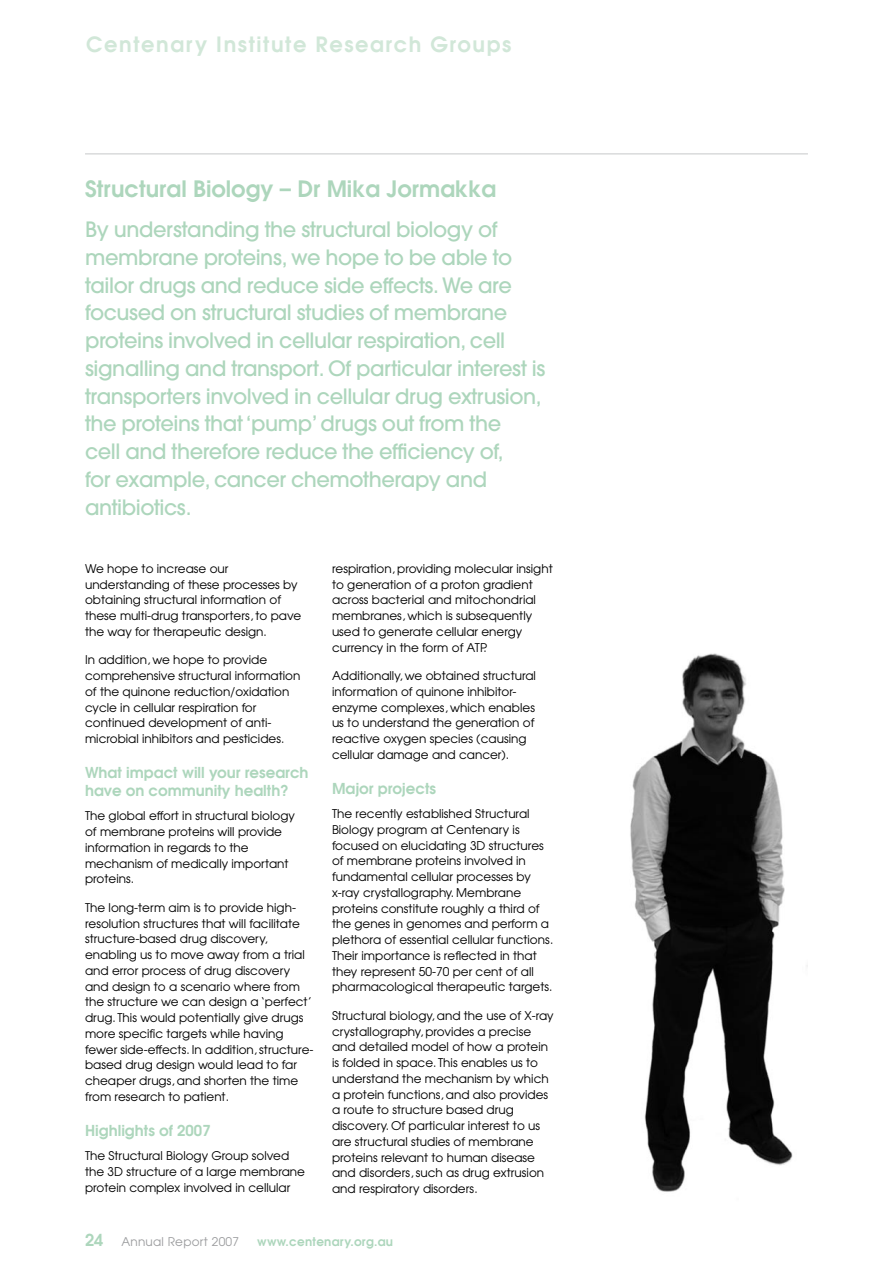
<style>
.page{position:relative;width:893px;height:1263px;background:#fff}
.page>*{position:absolute;margin:0;border:0;box-sizing:border-box;transform-origin:0 0}
.t1{font:600 22.5px "Avant Garde";color:#add6bc}
.t2{font:500 21px/27.8px "Avant Garde";letter-spacing:-.02em;color:#add6bc}
.t3{font:600 21px "Avant Garde";letter-spacing:.075em;color:#d1e7d8}
.t4{font:600 16.5px "Avant Garde";color:#add6bc}
.t5{font:600 15px/18px "Avant Garde";color:#add6bc}
.t6{font:12px/15.8px "Avant Garde";color:#000}
.t7{font:600 12px "Avant Garde";letter-spacing:.02em;color:#add6bc}
.t8{font:12px "Avant Garde";letter-spacing:.02em;color:#9c9d9f}
</style>
<div class="page">
<img style="left:630px;top:653px;width:178px;height:539px">
<hr style="left:85px;top:153px;width:723px;height:2px;background:#d9dadb">
<h2 class="t3" style="left:86px;top:31px;width:427px">Centenary Institute Research Groups</h2>
<h1 class="t1" style="left:85px;top:174px;width:413px">Structural Biology – Dr Mika Jormakka</h1>
<p class="t2" style="left:85px;top:216px;width:462px">By understanding the structural biology of membrane proteins, we hope to be able to tailor drugs and reduce side effects. We are focused on structural studies of membrane proteins involved in cellular respiration, cell signalling and transport. Of particular interest is transporters involved in cellular drug extrusion, the proteins that ‘pump’ drugs out from the<br>cell and therefore reduce the efficiency of,<br>for example, cancer chemotherapy and antibiotics.</p>
<p class="t6" style="left:85px;top:560px;width:218px">We hope to increase our understanding of these processes by obtaining structural information of these multi-drug transporters, to pave the way for therapeutic design.</p>
<p class="t6" style="left:85px;top:652px;width:217px">In addition, we hope to provide comprehensive structural information of the quinone reduction/oxidation cycle in cellular respiration for continued development of anti&shy;microbial inhibitors and pesticides.</p>
<p class="t5" style="left:85px;top:763px;width:225px">What impact will your research have on community health?</p>
<p class="t6" style="left:85px;top:808px;width:211px">The global effort in structural biology of membrane proteins will provide information in regards to the mechanism of medically important proteins.</p>
<p class="t6" style="left:85px;top:899px;width:230px">The long-term aim is to provide high&shy;resolution structures that will facilitate structure-based drug discovery, enabling us to move away from a trial and error process of drug discovery and design to a scenario where from the structure we can design a ‘perfect’ drug. This would potentially give drugs more specific targets while having fewer side-effects. In addition, structure&shy;based drug design would lead to far cheaper drugs, and shorten the time from research to patient.</p>
<p class="t5" style="left:85px;top:1121px;width:127px">Highlights of 2007</p>
<p class="t6" style="left:85px;top:1148px;width:221px">The Structural Biology Group solved the 3D structure of a large membrane protein complex involved in cellular</p>
<p class="t6" style="left:332px;top:560px;width:222px">respiration, providing molecular insight to generation of a proton gradient across bacterial and mitochondrial membranes, which is subsequently used to generate cellular energy currency in the form of ATP.</p>
<p class="t6" style="left:332px;top:668px;width:205px">Additionally, we obtained structural information of quinone inhibitor&shy;enzyme complexes, which enables us to understand the generation of reactive oxygen species (causing cellular damage and cancer).</p>
<p class="t5" style="left:332px;top:779px;width:106px">Major projects</p>
<p class="t6" style="left:332px;top:806px;width:223px">The recently established Structural Biology program at Centenary is focused on elucidating 3D structures of membrane proteins involved in fundamental cellular processes by x-ray crystallography. Membrane proteins constitute roughly a third of the genes in genomes and perform a plethora of essential cellular functions.<br>Their importance is reflected in that they represent 50-70 per cent of all pharmacological therapeutic targets.</p>
<p class="t6" style="left:332px;top:1007px;width:223px">Structural biology, and the use of X-ray crystallography, provides a precise and detailed model of how a protein is folded in space. This enables us to understand the mechanism by which a protein functions, and also provides a route to structure based drug discovery. Of particular interest to us are structural studies of membrane proteins relevant to human disease and disorders, such as drug extrusion and respiratory disorders.</p>
<h3 class="t4" style="left:85px;top:1229px;width:20px">24</h3>
<p class="t8" style="left:121px;top:1234px;width:119px">Annual Report 2007</p>
<p class="t7" style="left:257px;top:1234px;width:137px">www.centenary.org.au</p>
</div>
